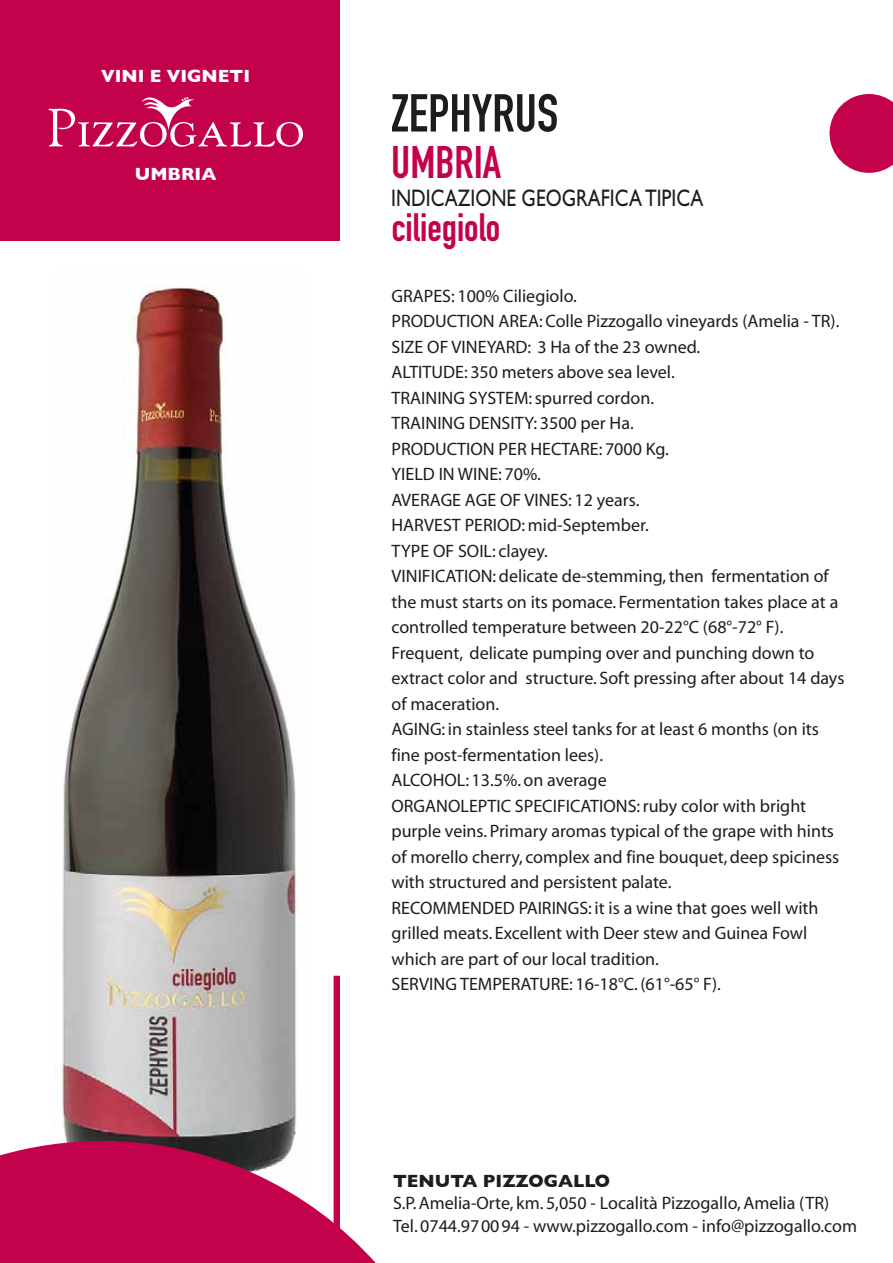
<style>
.page{position:relative;width:893px;height:1263px;background:#fff}
.page>*{position:absolute;margin:0;border:0;box-sizing:border-box;transform-origin:0 0}
.t1{font:700 52.5px "DIN Condensed";color:#1d1d1b}
.t2{font:700 45px "DIN Condensed";color:#c4014b}
.t3{font:700 39px "DIN Condensed";color:#c4014b}
.t4{font:24px "Gill Sans";color:#1d1d1b;scale:.81 1}
.t5{font:18px/25.5px "Myriad";color:#1d1d1b}
.t6{font:700 18px "Gill Sans";color:#fff}
.t7{font:700 18px "Gill Sans";color:#1d1d1b}
</style>
<div class="page">
<img style="left:58px;top:285px;width:239px;height:856px">
<div style="left:0;top:0;width:340px;height:241px;background:#c4014b"></div>
<svg style="left:49px;top:97px;width:254px;height:50px"></svg>
<svg style="left:0;top:1141px;width:376px;height:122px;fill:#c4014b"></svg>
<svg style="left:829px;top:94px;width:64px;height:79px"></svg>
<div style="left:334px;top:976px;width:6px;height:280px;background:#c4014b"></div>
<p class="t6" style="left:101px;top:62px;width:151px">VINI E VIGNETI</p>
<p class="t6" style="left:135px;top:159px;width:83px">UMBRIA</p>
<h1 class="t1" style="left:391px;top:78px;width:169px">ZEPHYRUS</h1>
<h2 class="t2" style="left:391px;top:132px;width:112px">UMBRIA</h2>
<h3 class="t3" style="left:391px;top:201px;width:111px">ciliegiolo</h3>
<h3 class="t4" style="left:391px;top:184px;width:387px">INDICAZIONE GEOGRAFICA TIPICA</h3>
<p class="t5" style="left:391px;top:284px;width:455px">GRAPES: 100% Ciliegiolo.<br>PRODUCTION AREA: Colle Pizzogallo vineyards (Amelia - TR).<br>SIZE OF VINEYARD: 3 Ha of the 23 owned.<br>ALTITUDE: 350 meters above sea level.<br>TRAINING SYSTEM: spurred cordon.<br>TRAINING DENSITY: 3500 per Ha.<br>PRODUCTION PER HECTARE: 7000 Kg.<br>YIELD IN WINE: 70%.<br>AVERAGE AGE OF VINES: 12 years.<br>HARVEST PERIOD: mid-September.<br>TYPE OF SOIL: clayey.<br>VINIFICATION: delicate de-stemming, then fermentation of the must starts on its pomace. Fermentation takes place at a controlled temperature between 20-22°C (68°-72° F).<br>Frequent, delicate pumping over and punching down to extract color and structure. Soft pressing after about 14 days of maceration.<br>AGING: in stainless steel tanks for at least 6 months (on its fine post-fermentation lees).<br>ALCOHOL: 13.5%. on average<br>ORGANOLEPTIC SPECIFICATIONS: ruby color with bright purple veins. Primary aromas typical of the grape with hints of morello cherry, complex and fine bouquet, deep spiciness with structured and persistent palate.<br>RECOMMENDED PAIRINGS: it is a wine that goes well with grilled meats. Excellent with Deer stew and Guinea Fowl which are part of our local tradition.<br>SERVING TEMPERATURE: 16-18°C. (61°-65° F).</p>
<p class="t7" style="left:393px;top:1166px;width:219px">TENUTA PIZZOGALLO</p>
<p class="t5" style="left:393px;top:1193px;width:466px;line-height:22.5px">S.P. Amelia-Orte, km. 5,050 - Località Pizzogallo, Amelia (TR)<br>Tel. 0744.970094 - www.pizzogallo.com - info@pizzogallo.com</p>
</div>
